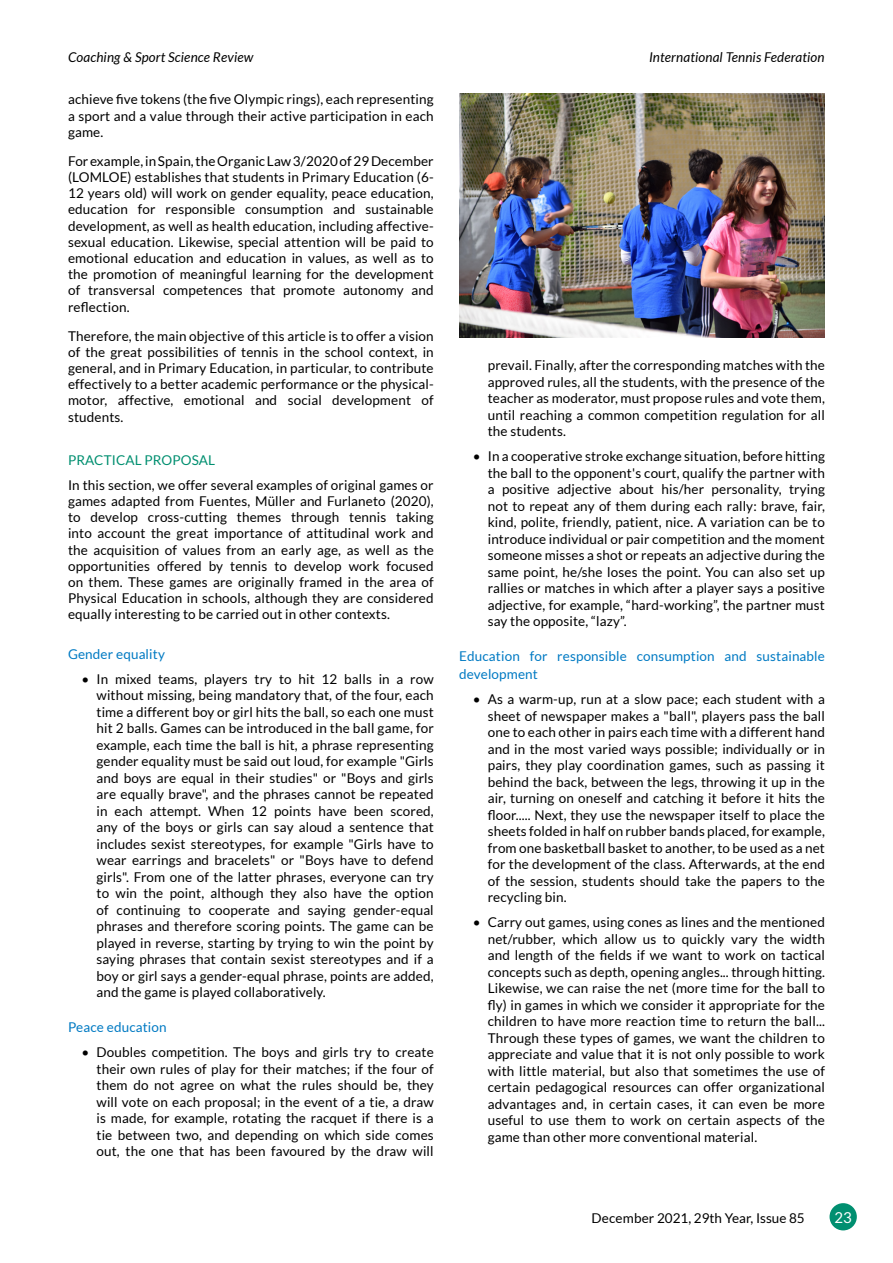
<style>
.page{position:relative;width:893px;height:1263px;background:#fff}
.page>*{position:absolute;margin:0;border:0;box-sizing:border-box;transform-origin:0 0}
.t1{font:15px "Lato";color:#fff}
.t2{font:13.5px/16.5px "Lato";letter-spacing:.01em;color:#000;text-align:justify}
.t3{font:13.5px/18px "Lato";letter-spacing:.01em;color:#007ac3}
.t4{font:italic 13.5px "Lato";letter-spacing:.01em;color:#000}
.t5{font:13.5px "Lato";letter-spacing:.01em;color:#008f70}
</style>
<div class="page">
<div style="left:829px;top:1203px;width:28px;height:27px;background:#008f70;border-radius:50%"></div>
<img style="left:459px;top:94px;width:366px;height:243px">
<p class="t4" style="left:68px;top:50px;width:187px">Coaching &amp; Sport Science Review</p>
<p class="t4" style="left:649px;top:50px;width:177px">International Tennis Federation</p>
<p class="t2" style="left:68px;top:91px;width:367px">achieve five tokens (the five Olympic rings), each representing a sport and a value through their active participation in each game.</p>
<p class="t2" style="left:68px;top:153px;width:367px">For example, in Spain, the Organic Law 3/2020 of 29 December (LOMLOE) establishes that students in Primary Education (6- 12 years old) will work on gender equality, peace education, education for responsible consumption and sustainable development, as well as health education, including affective&shy;sexual education. Likewise, special attention will be paid to emotional education and education in values, as well as to the promotion of meaningful learning for the development of transversal competences that promote autonomy and reflection.</p>
<p class="t2" style="left:68px;top:327px;width:367px">Therefore, the main objective of this article is to offer a vision of the great possibilities of tennis in the school context, in general, and in Primary Education, in particular, to contribute effectively to a better academic performance or the physical&shy;motor, affective, emotional and social development of students.</p>
<p class="t5" style="left:68px;top:453px;width:149px">PRACTICAL PROPOSAL</p>
<p class="t2" style="left:68px;top:477px;width:367px">In this section, we offer several examples of original games or games adapted from Fuentes, Müller and Furlaneto (2020), to develop cross-cutting themes through tennis taking into account the great importance of attitudinal work and the acquisition of values from an early age, as well as the opportunities offered by tennis to develop work focused on them. These games are originally framed in the area of Physical Education in schools, although they are considered equally interesting to be carried out in other contexts.</p>
<p class="t3" style="left:68px;top:645px;width:98px">Gender equality</p>
<p class="t2" style="left:97px;top:670px;width:339px;text-indent:-15px">• In mixed teams, players try to hit 12 balls in a row without missing, being mandatory that, of the four, each time a different boy or girl hits the ball, so each one must hit 2 balls. Games can be introduced in the ball game, for example, each time the ball is hit, a phrase representing gender equality must be said out loud, for example "Girls and boys are equal in their studies" or "Boys and girls are equally brave", and the phrases cannot be repeated in each attempt. When 12 points have been scored, any of the boys or girls can say aloud a sentence that includes sexist stereotypes, for example "Girls have to wear earrings and bracelets" or "Boys have to defend girls". From one of the latter phrases, everyone can try to win the point, although they also have the option of continuing to cooperate and saying gender-equal phrases and therefore scoring points. The game can be played in reverse, starting by trying to win the point by saying phrases that contain sexist stereotypes and if a boy or girl says a gender-equal phrase, points are added, and the game is played collaboratively.</p>
<p class="t3" style="left:68px;top:1018px;width:100px">Peace education</p>
<p class="t2" style="left:97px;top:1044px;width:339px;text-indent:-15px">• Doubles competition. The boys and girls try to create their own rules of play for their matches; if the four of them do not agree on what the rules should be, they will vote on each proposal; in the event of a tie, a draw is made, for example, rotating the racquet if there is a tie between two, and depending on which side comes out, the one that has been favoured by the draw will</p>
<p class="t2" style="left:488px;top:357px;width:339px">prevail. Finally, after the corresponding matches with the approved rules, all the students, with the presence of the teacher as moderator, must propose rules and vote them, until reaching a common competition regulation for all the students.</p>
<p class="t2" style="left:488px;top:448px;width:339px;text-indent:-15px">• In a cooperative stroke exchange situation, before hitting the ball to the opponent's court, qualify the partner with a positive adjective about his/her personality, trying not to repeat any of them during each rally: brave, fair, kind, polite, friendly, patient, nice. A variation can be to introduce individual or pair competition and the moment someone misses a shot or repeats an adjective during the same point, he/she loses the point. You can also set up rallies or matches in which after a player says a positive adjective, for example, “hard-working”, the partner must say the opposite, “lazy”.</p>
<p class="t3" style="left:459px;top:647px;width:367px">Education for responsible consumption and sustainable development</p>
<p class="t2" style="left:488px;top:691px;width:339px;text-indent:-15px">• As a warm-up, run at a slow pace; each student with a sheet of newspaper makes a "ball", players pass the ball one to each other in pairs each time with a different hand and in the most varied ways possible; individually or in pairs, they play coordination games, such as passing it behind the back, between the legs, throwing it up in the air, turning on oneself and catching it before it hits the floor..... Next, they use the newspaper itself to place the sheets folded in half on rubber bands placed, for example, from one basketball basket to another, to be used as a net for the development of the class. Afterwards, at the end of the session, students should take the papers to the recycling bin.</p>
<p class="t2" style="left:488px;top:914px;width:339px;text-indent:-15px">• Carry out games, using cones as lines and the mentioned net/rubber, which allow us to quickly vary the width and length of the fields if we want to work on tactical concepts such as depth, opening angles... through hitting.<br>Likewise, we can raise the net (more time for the ball to fly) in games in which we consider it appropriate for the children to have more reaction time to return the ball...<br>Through these types of games, we want the children to appreciate and value that it is not only possible to work with little material, but also that sometimes the use of certain pedagogical resources can offer organizational advantages and, in certain cases, it can even be more useful to use them to work on certain aspects of the game than other more conventional material.</p>
<p class="t2" style="left:592px;top:1209px;width:215px">December 2021, 29th Year, Issue 85</p>
<p class="t1" style="left:834px;top:1209px;width:19px">23</p>
</div>
